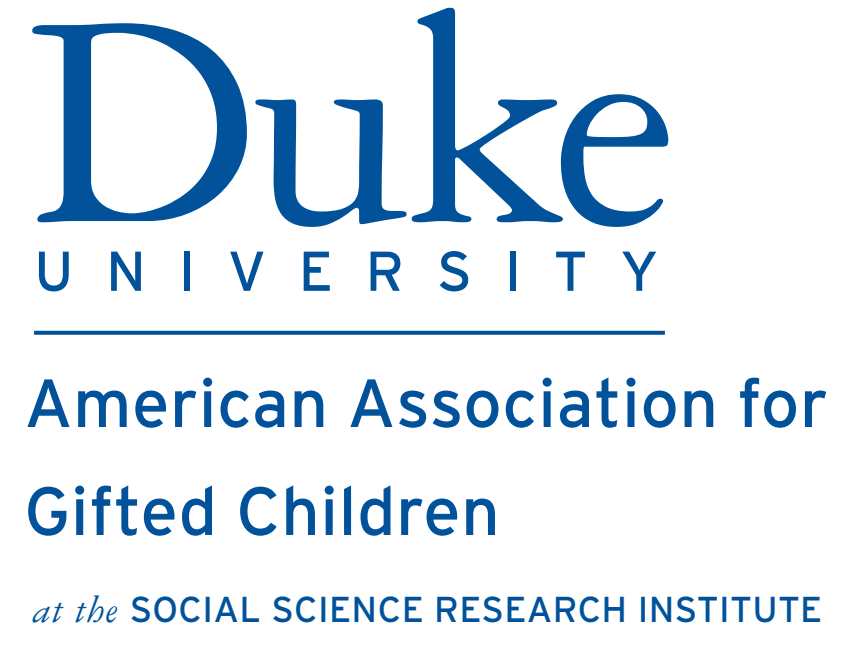
<style>
.page{position:relative;width:864px;height:656px;background:#fff}
.page>*{position:absolute;margin:0;border:0;box-sizing:border-box;transform-origin:0 0}
.t1{font:68px/108px "Interstate";letter-spacing:.005em;color:#01529a}
.t2{font:56px "Interstate";letter-spacing:.58em;color:#01529a}
.t3{font:36px "Interstate";letter-spacing:.01em;color:#01529a}
.s1{font-family:"Garamond 3 LT Std";font-style:italic;font-size:40px}
</style>
<div class="page">
<svg style="left:34px;top:331px;width:631px;height:4px;background:#0f5b9f"></svg>
<svg style="left:32px;top:23px;width:215px;height:199px"></svg>
<svg style="left:255px;top:99px;width:152px;height:128px"></svg>
<svg style="left:412px;top:8px;width:149px;height:214px"></svg>
<svg style="left:561px;top:94px;width:107px;height:133px"></svg>
<p class="t2" style="left:34px;top:240px;width:626px">UNIVERSITY</p>
<p class="t1" style="left:24px;top:349px;width:805px">American Association for<br>Gifted Children</p>
<p class="t3" style="left:33px;top:589px;width:791px"><span class="s1">at the</span> SOCIAL SCIENCE RESEARCH INSTITUTE</p>
</div>
